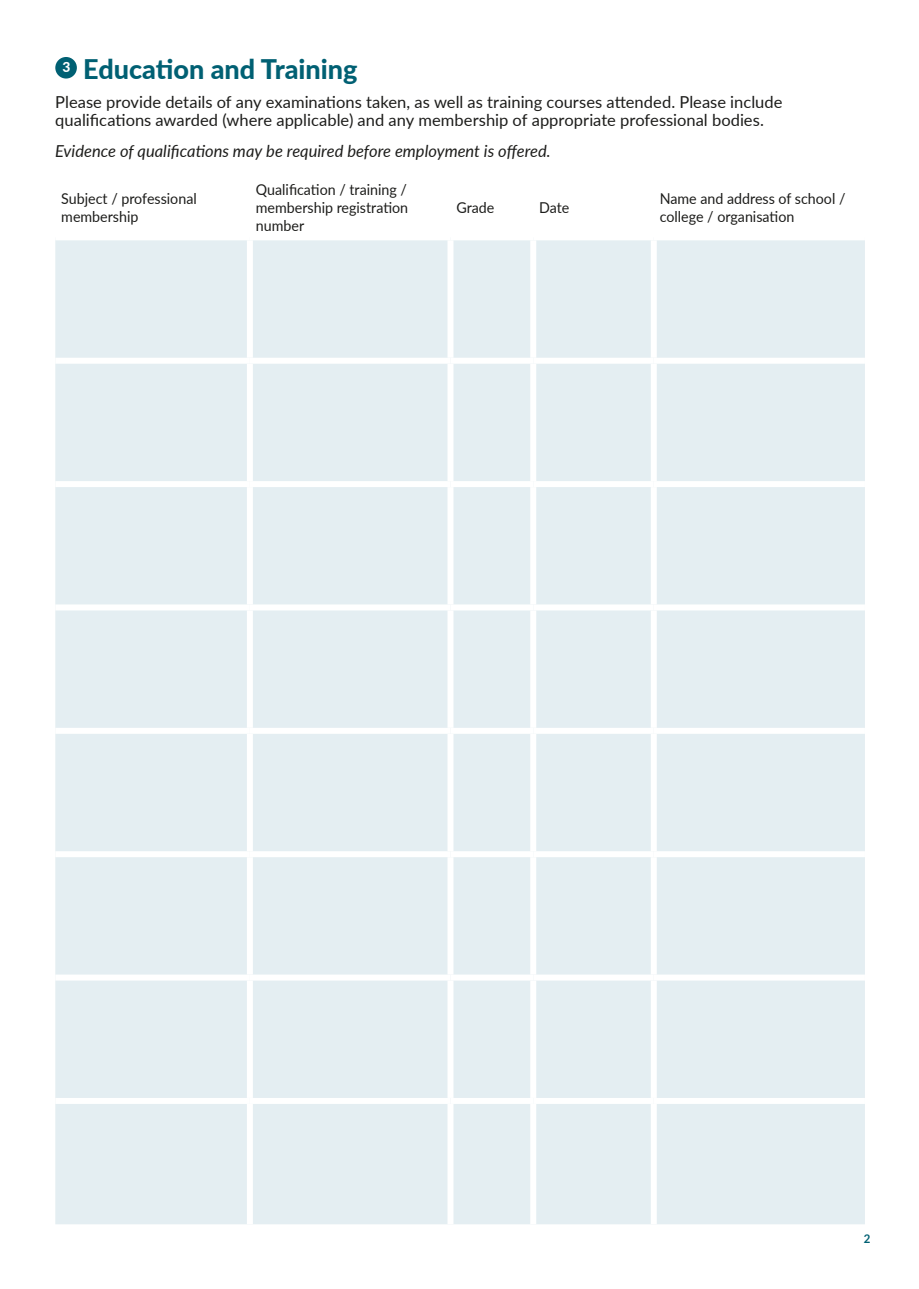
<style>
.page{position:relative;width:919px;height:1289px;background:#fff}
.page>*{position:absolute;margin:0;border:0;box-sizing:border-box;transform-origin:0 0}
.Paragraph_Style_2{font:800 27px "Lato";color:#006073}
.Main_body{font:16.5px/18px "Lato";color:#1d1d1b}
.Main_body-2{font:italic 16.5px "Lato";color:#1d1d1b}
.Form_text_1{font:15px/18px "Lato";color:#1d1d1b;scale:.95 1}
.Paragraph_Style_2-2{font:800 13.8px "Lato";color:#fff}
.t1{font:700 12px "Lato";color:#006073;scale:.95 1}
</style>
<div class="page">
<div style="left:55px;top:57px;width:22px;height:22px;background:#006073;border-radius:50%"></div>
<div style="left:55px;top:240px;width:809px;height:984px;background:#e4eef2"></div>
<div style="left:247px;top:240px;width:6px;height:118px;background:#fff"></div>
<div style="left:447px;top:240px;width:6px;height:118px;background:#fff"></div>
<div style="left:530px;top:240px;width:6px;height:118px;background:#fff"></div>
<div style="left:650px;top:240px;width:6px;height:118px;background:#fff"></div>
<div style="left:55px;top:358px;width:195px;height:6px;background:#fff"></div>
<div style="left:250px;top:358px;width:200px;height:6px;background:#fff"></div>
<div style="left:247px;top:364px;width:6px;height:117px;background:#fff"></div>
<div style="left:450px;top:358px;width:83px;height:6px;background:#fff"></div>
<div style="left:447px;top:364px;width:6px;height:117px;background:#fff"></div>
<div style="left:533px;top:358px;width:120px;height:6px;background:#fff"></div>
<div style="left:530px;top:364px;width:6px;height:117px;background:#fff"></div>
<div style="left:653px;top:358px;width:211px;height:6px;background:#fff"></div>
<div style="left:650px;top:364px;width:6px;height:117px;background:#fff"></div>
<div style="left:55px;top:481px;width:195px;height:6px;background:#fff"></div>
<div style="left:250px;top:481px;width:200px;height:6px;background:#fff"></div>
<div style="left:247px;top:487px;width:6px;height:117px;background:#fff"></div>
<div style="left:450px;top:481px;width:83px;height:6px;background:#fff"></div>
<div style="left:447px;top:487px;width:6px;height:117px;background:#fff"></div>
<div style="left:533px;top:481px;width:120px;height:6px;background:#fff"></div>
<div style="left:530px;top:487px;width:6px;height:117px;background:#fff"></div>
<div style="left:653px;top:481px;width:211px;height:6px;background:#fff"></div>
<div style="left:650px;top:487px;width:6px;height:117px;background:#fff"></div>
<div style="left:55px;top:604px;width:195px;height:6px;background:#fff"></div>
<div style="left:250px;top:604px;width:200px;height:6px;background:#fff"></div>
<div style="left:247px;top:610px;width:6px;height:117px;background:#fff"></div>
<div style="left:450px;top:604px;width:83px;height:6px;background:#fff"></div>
<div style="left:447px;top:610px;width:6px;height:117px;background:#fff"></div>
<div style="left:533px;top:604px;width:120px;height:6px;background:#fff"></div>
<div style="left:530px;top:610px;width:6px;height:117px;background:#fff"></div>
<div style="left:653px;top:604px;width:211px;height:6px;background:#fff"></div>
<div style="left:650px;top:610px;width:6px;height:117px;background:#fff"></div>
<div style="left:55px;top:727px;width:195px;height:6px;background:#fff"></div>
<div style="left:250px;top:727px;width:200px;height:6px;background:#fff"></div>
<div style="left:247px;top:733px;width:6px;height:118px;background:#fff"></div>
<div style="left:450px;top:727px;width:83px;height:6px;background:#fff"></div>
<div style="left:447px;top:733px;width:6px;height:118px;background:#fff"></div>
<div style="left:533px;top:727px;width:120px;height:6px;background:#fff"></div>
<div style="left:530px;top:733px;width:6px;height:118px;background:#fff"></div>
<div style="left:653px;top:727px;width:211px;height:6px;background:#fff"></div>
<div style="left:650px;top:733px;width:6px;height:118px;background:#fff"></div>
<div style="left:55px;top:851px;width:195px;height:6px;background:#fff"></div>
<div style="left:250px;top:851px;width:200px;height:6px;background:#fff"></div>
<div style="left:247px;top:857px;width:6px;height:117px;background:#fff"></div>
<div style="left:450px;top:851px;width:83px;height:6px;background:#fff"></div>
<div style="left:447px;top:857px;width:6px;height:117px;background:#fff"></div>
<div style="left:533px;top:851px;width:120px;height:6px;background:#fff"></div>
<div style="left:530px;top:857px;width:6px;height:117px;background:#fff"></div>
<div style="left:653px;top:851px;width:211px;height:6px;background:#fff"></div>
<div style="left:650px;top:857px;width:6px;height:117px;background:#fff"></div>
<div style="left:55px;top:974px;width:195px;height:6px;background:#fff"></div>
<div style="left:250px;top:974px;width:200px;height:6px;background:#fff"></div>
<div style="left:247px;top:980px;width:6px;height:117px;background:#fff"></div>
<div style="left:450px;top:974px;width:83px;height:6px;background:#fff"></div>
<div style="left:447px;top:980px;width:6px;height:117px;background:#fff"></div>
<div style="left:533px;top:974px;width:120px;height:6px;background:#fff"></div>
<div style="left:530px;top:980px;width:6px;height:117px;background:#fff"></div>
<div style="left:653px;top:974px;width:211px;height:6px;background:#fff"></div>
<div style="left:650px;top:980px;width:6px;height:117px;background:#fff"></div>
<div style="left:55px;top:1097px;width:195px;height:6px;background:#fff"></div>
<div style="left:250px;top:1097px;width:200px;height:6px;background:#fff"></div>
<div style="left:247px;top:1103px;width:6px;height:121px;background:#fff"></div>
<div style="left:450px;top:1097px;width:83px;height:6px;background:#fff"></div>
<div style="left:447px;top:1103px;width:6px;height:121px;background:#fff"></div>
<div style="left:533px;top:1097px;width:120px;height:6px;background:#fff"></div>
<div style="left:530px;top:1103px;width:6px;height:121px;background:#fff"></div>
<div style="left:653px;top:1097px;width:211px;height:6px;background:#fff"></div>
<div style="left:650px;top:1103px;width:6px;height:121px;background:#fff"></div>
<p class="Paragraph_Style_2-2" style="left:62px;top:56px;width:9px">3</p>
<p class="Paragraph_Style_2" style="left:83px;top:49px;width:276px">Education and Training</p>
<p class="Main_body" style="left:55px;top:92px;width:728px">Please provide details of any examinations taken, as well as training courses attended. Please include qualifications awarded (where applicable) and any membership of appropriate professional bodies.</p>
<p class="Main_body-2" style="left:55px;top:139px;width:497px">Evidence of qualifications may be required before employment is offered.</p>
<p class="Form_text_1" style="left:61px;top:189px;width:144px">Subject / professional membership</p>
<p class="Form_text_1" style="left:256px;top:180px;width:162px;text-align:justify">Qualification / training / membership registration number</p>
<p class="Form_text_1" style="left:456px;top:198px;width:41px">Grade</p>
<p class="Form_text_1" style="left:539px;top:198px;width:33px">Date</p>
<p class="Form_text_1" style="left:659px;top:189px;width:197px">Name and address of school / college / organisation</p>
<p class="t1" style="left:863px;top:1230px;width:8px">2</p>
</div>
